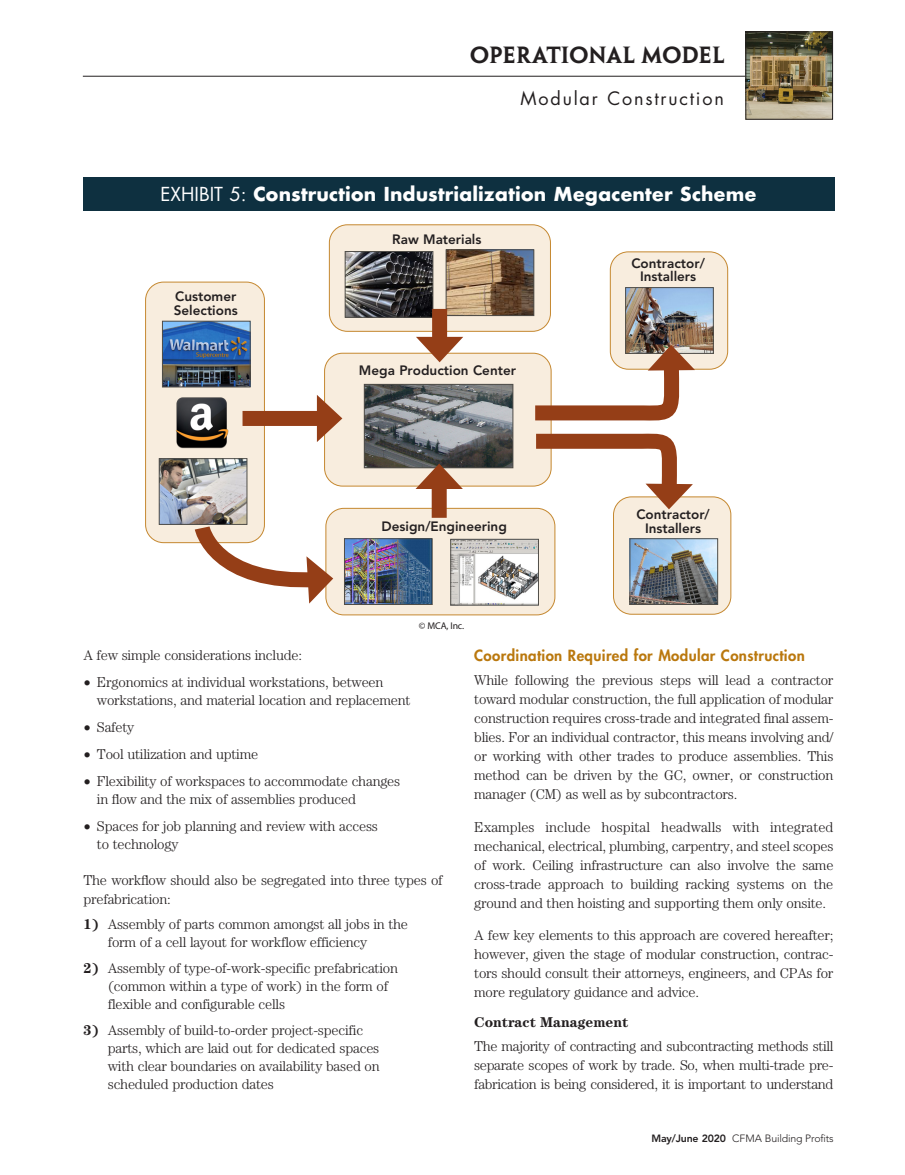
<style>
.page{position:relative;width:905px;height:1175px;background:#fff}
.page>*{position:absolute;margin:0;border:0;box-sizing:border-box;transform-origin:0 0}
.Folio_Header_Top_Lin{font:21px "Penumbra Semibold Serif";letter-spacing:-.015em;color:#231f20}
.t1{font:700 18.75px "Futura";color:#fff}
.Folio_Header_Bottom{font:18px "Futura";letter-spacing:.1em;color:#231f20}
._2_Sub_Toolbox_2015{font:800 15px "Futura";letter-spacing:.025em;color:#ba780e}
.Text_Toolbox_2015{font:300 14.25px/19px "Century";letter-spacing:-.015em;color:#231f20;text-align:justify}
.Numbered_List_2015{font:300 14.25px/18px "Century";letter-spacing:-.015em;color:#231f20}
.Bulleted_List_2015{font:300 14.25px/18px "Century";letter-spacing:-.015em;color:#231f20}
._3_Sub_Toolbox_2015{font:700 14.25px "Century";color:#231f20}
._1_Sub_Toolbox_2015{font:800 13.5px/13.5px "Avenir LT Std";color:#231f20;text-align:center}
.t2{font:300 10.5px "Avenir LT Std";letter-spacing:-.015em;color:#231f20}
.t3{font:9.75px "Myriad Pro";letter-spacing:-.015em;color:#231f20}
.s1{font-weight:400}
.s2{font-weight:400;font-size:15px}
.s3{font-weight:700}
.s4{font-weight:800}
</style>
<div class="page">
<div style="left:146px;top:282px;width:118px;height:260px;background:#f8edde;border-radius:18px"></div>
<div style="left:145px;top:282px;width:119px;height:261px;border:1px solid #c58830;border-radius:18px"></div>
<div style="left:329px;top:225px;width:221px;height:106px;background:#f8edde;border-radius:18px"></div>
<div style="left:329px;top:225px;width:221px;height:106px;border:1px solid #c58830;border-radius:18px"></div>
<div style="left:326px;top:508px;width:229px;height:107px;background:#f8edde;border-radius:18px"></div>
<div style="left:326px;top:508px;width:229px;height:107px;border:1px solid #c58830;border-radius:18px"></div>
<div style="left:324px;top:353px;width:227px;height:133px;background:#f8edde;border-radius:18px"></div>
<div style="left:324px;top:353px;width:227px;height:133px;border:1px solid #c58830;border-radius:18px"></div>
<div style="left:610px;top:252px;width:117px;height:117px;background:#f8edde;border-radius:18px"></div>
<div style="left:610px;top:252px;width:117px;height:117px;border:1px solid #c58830;border-radius:18px"></div>
<div style="left:613px;top:497px;width:117px;height:117px;background:#f8edde;border-radius:18px"></div>
<div style="left:613px;top:496px;width:118px;height:118px;border:1px solid #c58830;border-radius:18px"></div>
<div style="left:242px;top:411px;width:85px;height:15px;background:#953e17"></div>
<svg style="left:317px;top:395px;width:25px;height:47px"></svg>
<img style="left:164px;top:323px;width:84px;height:62px">
<div style="left:162px;top:321px;width:88px;height:66px;border:1px solid #4f4d48"></div>
<img style="left:161px;top:460px;width:84px;height:62px">
<div style="left:159px;top:458px;width:88px;height:66px;border:1px solid #4f4d48"></div>
<img style="left:175px;top:397px;width:54px;height:52px">
<img style="left:347px;top:253px;width:84px;height:62px">
<div style="left:345px;top:251px;width:88px;height:66px;border:1px solid #4f4d48"></div>
<img style="left:448px;top:251px;width:84px;height:63px">
<div style="left:446px;top:249px;width:88px;height:67px;border:1px solid #4f4d48"></div>
<img style="left:366px;top:386px;width:145px;height:80px">
<div style="left:364px;top:384px;width:149px;height:84px;border:1px solid #4f4d48"></div>
<img style="left:346px;top:540px;width:84px;height:62px">
<div style="left:344px;top:538px;width:88px;height:66px;border:1px solid #4f4d48"></div>
<img style="left:452px;top:541px;width:84px;height:62px">
<div style="left:450px;top:539px;width:88px;height:66px;border:1px solid #4f4d48"></div>
<img style="left:627px;top:289px;width:84px;height:62px">
<div style="left:625px;top:287px;width:88px;height:66px;border:1px solid #4f4d48"></div>
<img style="left:631px;top:540px;width:84px;height:62px">
<div style="left:629px;top:538px;width:88px;height:66px;border:1px solid #4f4d48"></div>
<div style="left:432px;top:309px;width:15px;height:38px;background:#953e17"></div>
<svg style="left:416px;top:337px;width:47px;height:25px"></svg>
<svg style="left:520px;top:345px;width:175px;height:164px"></svg>
<div style="left:82px;top:177px;width:752px;height:34px;background:#0e3040"></div>
<svg style="left:187px;top:513px;width:146px;height:90px"></svg>
<div style="left:431px;top:479px;width:15px;height:39px;background:#953e17"></div>
<svg style="left:415px;top:463px;width:48px;height:26px"></svg>
<hr style="left:83px;top:76px;width:745px;height:1px;background:#231f20">
<img style="left:747px;top:34px;width:83px;height:84px">
<div style="left:745px;top:32px;width:87px;height:88px;border:1px solid #231f20"></div>
<p class="Folio_Header_Top_Lin" style="left:470px;top:42px;width:256px">OPERATIONAL MODEL</p>
<p class="Folio_Header_Bottom" style="left:520px;top:86px;width:205px">Modular Construction</p>
<p class="t1" style="left:160px;top:181px;width:597px"><span class="s1">EXHIBIT 5:</span> Construction Industrialization Megacenter Scheme</p>
<p class="_1_Sub_Toolbox_2015" style="left:175px;top:290px;width:63px">Customer</p>
<p class="_1_Sub_Toolbox_2015" style="left:174px;top:303px;width:66px">Selections</p>
<p class="_1_Sub_Toolbox_2015" style="left:392px;top:233px;width:91px">Raw Materials</p>
<p class="_1_Sub_Toolbox_2015" style="left:359px;top:363px;width:159px">Mega Production Center</p>
<p class="_1_Sub_Toolbox_2015" style="left:631px;top:256px;width:75px">Contractor/<br>Installers</p>
<p class="_1_Sub_Toolbox_2015" style="left:636px;top:508px;width:75px">Contractor/</p>
<p class="_1_Sub_Toolbox_2015" style="left:381px;top:520px;width:127px">Design/Engineering</p>
<p class="_1_Sub_Toolbox_2015" style="left:645px;top:521px;width:58px">Installers</p>
<p class="t3" style="left:419px;top:620px;width:47px">© MCA, Inc.</p>
<p class="Text_Toolbox_2015" style="left:83px;top:646px;width:220px">A few simple considerations include:</p>
<p class="Bulleted_List_2015" style="left:97px;top:673px;width:315px;text-indent:-14px"><span class="s2">•</span> Ergonomics at individual workstations, between workstations, and material location and replacement</p>
<p class="Bulleted_List_2015" style="left:83px;top:718px;width:52px"><span class="s2">•</span> Safety</p>
<p class="Bulleted_List_2015" style="left:83px;top:745px;width:176px"><span class="s2">•</span> Tool utilization and uptime</p>
<p class="Bulleted_List_2015" style="left:97px;top:772px;width:305px;text-indent:-14px"><span class="s2">•</span> Flexibility of workspaces to accommodate changes in flow and the mix of assemblies produced</p>
<p class="Bulleted_List_2015" style="left:97px;top:817px;width:282px;text-indent:-14px"><span class="s2">•</span> Spaces for job planning and review with access to technology</p>
<p class="Text_Toolbox_2015" style="left:83px;top:870px;width:361px">The workflow should also be segregated into three types of prefabrication:</p>
<p class="Numbered_List_2015" style="left:108px;top:915px;width:302px;text-indent:-24px"><span class="s3">1)</span> Assembly of parts common amongst all jobs in the form of a cell layout for workflow efficiency</p>
<p class="Numbered_List_2015" style="left:108px;top:959px;width:292px;text-indent:-24px"><span class="s3">2)</span> Assembly of type-of-work-specific prefabrication (common within a type of work) in the form of flexible and configurable cells</p>
<p class="Numbered_List_2015" style="left:108px;top:1021px;width:273px;text-indent:-24px"><span class="s3">3)</span> Assembly of build-to-order project-specific parts, which are laid out for dedicated spaces with clear boundaries on availability based on scheduled production dates</p>
<p class="_2_Sub_Toolbox_2015" style="left:474px;top:645px;width:332px">Coordination Required for Modular Construction</p>
<p class="Text_Toolbox_2015" style="left:474px;top:670px;width:361px">While following the previous steps will lead a contractor toward modular construction, the full application of modular construction requires cross-trade and integrated final assem&shy;blies. For an individual contractor, this means involving and/ or working with other trades to produce assemblies. This method can be driven by the GC, owner, or construction manager (CM) as well as by subcontractors.</p>
<p class="Text_Toolbox_2015" style="left:474px;top:817px;width:361px">Examples include hospital headwalls with integrated mechanical, electrical, plumbing, carpentry, and steel scopes of work. Ceiling infrastructure can also involve the same cross-trade approach to building racking systems on the ground and then hoisting and supporting them only onsite.</p>
<p class="Text_Toolbox_2015" style="left:474px;top:925px;width:361px">A few key elements to this approach are covered hereafter; however, given the stage of modular construction, contrac&shy;tors should consult their attorneys, engineers, and CPAs for more regulatory guidance and advice.</p>
<p class="_3_Sub_Toolbox_2015" style="left:474px;top:1013px;width:155px">Contract Management</p>
<p class="Text_Toolbox_2015" style="left:474px;top:1036px;width:361px">The majority of contracting and subcontracting methods still separate scopes of work by trade. So, when multi-trade pre&shy;fabrication is being considered, it is important to understand</p>
<p class="t2" style="left:651px;top:1132px;width:184px"><span class="s4">May/June 2020</span> CFMA Building Profits</p>
</div>
